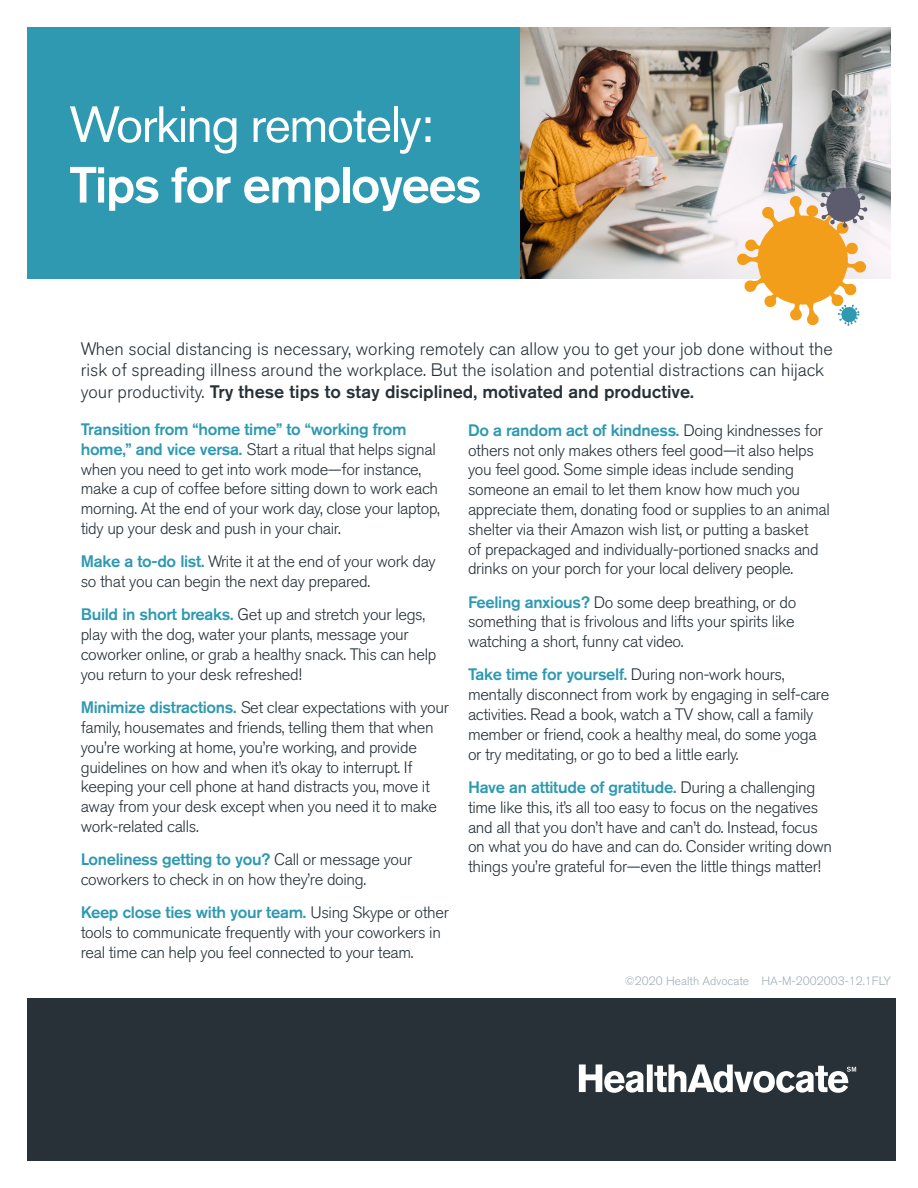
<style>
.page{position:relative;width:918px;height:1188px;background:#fff}
.page>*{position:absolute;margin:0;border:0;box-sizing:border-box;transform-origin:0 0}
.t1{font:50.4px "Akzidenz Grotesk BE";letter-spacing:-.03em;color:#fff}
.t2{font:500 50.4px "Akzidenz Grotesk BE";letter-spacing:-.03em;color:#fff}
.t3{font:300 18px/21.6px "Akzidenz Grotesk BE";color:#273137}
.t4{font:300 16.5px/19.8px "Akzidenz Grotesk BE";letter-spacing:-.02em;color:#273137}
.t5{font:300 12px "Akzidenz Grotesk BE";color:#a2afb6}
.s1{font-weight:500}
.s2{font-weight:500;color:#2e99b0}
</style>
<div class="page">
<div style="left:27px;top:998px;width:868px;height:163px;background:#273137"></div>
<svg style="left:579px;top:1064px;width:277px;height:29px"></svg>
<img style="left:519px;top:27px;width:372px;height:251px">
<div style="left:27px;top:27px;width:492px;height:251px;background:#2e99b0"></div>
<svg style="left:736px;top:181px;width:132px;height:145px"></svg>
<h1 class="t1" style="left:69px;top:94px;width:366px">Working remotely:</h1>
<h1 class="t2" style="left:69px;top:154px;width:414px">Tips for employees</h1>
<p class="t3" style="left:81px;top:338px;width:754px">When social distancing is necessary, working remotely can allow you to get your job done without the risk of spreading illness around the workplace. But the isolation and potential distractions can hijack your productivity. <span class="s1">Try these tips to stay disciplined, motivated and productive.</span></p>
<p class="t4" style="left:468px;top:420px;width:363px"><span class="s2">Do a random act of kindness.</span> Doing kindnesses for others not only makes others feel good—it also helps you feel good. Some simple ideas include sending someone an email to let them know how much you appreciate them, donating food or supplies to an animal shelter via their Amazon wish list, or putting a basket<br>of prepackaged and individually-portioned snacks and drinks on your porch for your local delivery people.</p>
<p class="t4" style="left:468px;top:592px;width:330px;text-align:justify"><span class="s2">Feeling anxious?</span> Do some deep breathing, or do something that is frivolous and lifts your spirits like watching a short, funny cat video.</p>
<p class="t4" style="left:468px;top:665px;width:363px"><span class="s2">Take time for yourself.</span> During non-work hours, mentally disconnect from work by engaging in self-care activities. Read a book, watch a TV show, call a family member or friend, cook a healthy meal, do some yoga or try meditating, or go to bed a little early.</p>
<p class="t4" style="left:468px;top:778px;width:366px"><span class="s2">Have an attitude of gratitude.</span> During a challenging time like this, it’s all too easy to focus on the negatives and all that you don’t have and can’t do. Instead, focus on what you do have and can do. Consider writing down things you’re grateful for—even the little things matter!</p>
<p class="t4" style="left:81px;top:420px;width:361px"><span class="s2">Transition from “home time” to “working from home,” and vice versa.</span> Start a ritual that helps signal when you need to get into work mode—for instance, make a cup of coffee before sitting down to work each morning. At the end of your work day, close your laptop, tidy up your desk and push in your chair.</p>
<p class="t4" style="left:81px;top:552px;width:357px"><span class="s2">Make a to-do list.</span> Write it at the end of your work day so that you can begin the next day prepared.</p>
<p class="t4" style="left:81px;top:605px;width:357px"><span class="s2">Build in short breaks.</span> Get up and stretch your legs, play with the dog, water your plants, message your coworker online, or grab a healthy snack. This can help you return to your desk refreshed!</p>
<p class="t4" style="left:81px;top:698px;width:370px"><span class="s2">Minimize distractions.</span> Set clear expectations with your family, housemates and friends, telling them that when you’re working at home, you’re working, and provide guidelines on how and when it’s okay to interrupt. If keeping your cell phone at hand distracts you, move it away from your desk except when you need it to make work-related calls.</p>
<p class="t4" style="left:81px;top:850px;width:333px"><span class="s2">Loneliness getting to you?</span> Call or message your coworkers to check in on how they’re doing.</p>
<p class="t4" style="left:81px;top:903px;width:370px"><span class="s2">Keep close ties with your team.</span> Using Skype or other tools to communicate frequently with your coworkers in real time can help you feel connected to your team.</p>
<p class="t5" style="left:625px;top:974px;width:268px">©2020 Health Advocate HA-M-2002003-12.1FLY</p>
</div>
